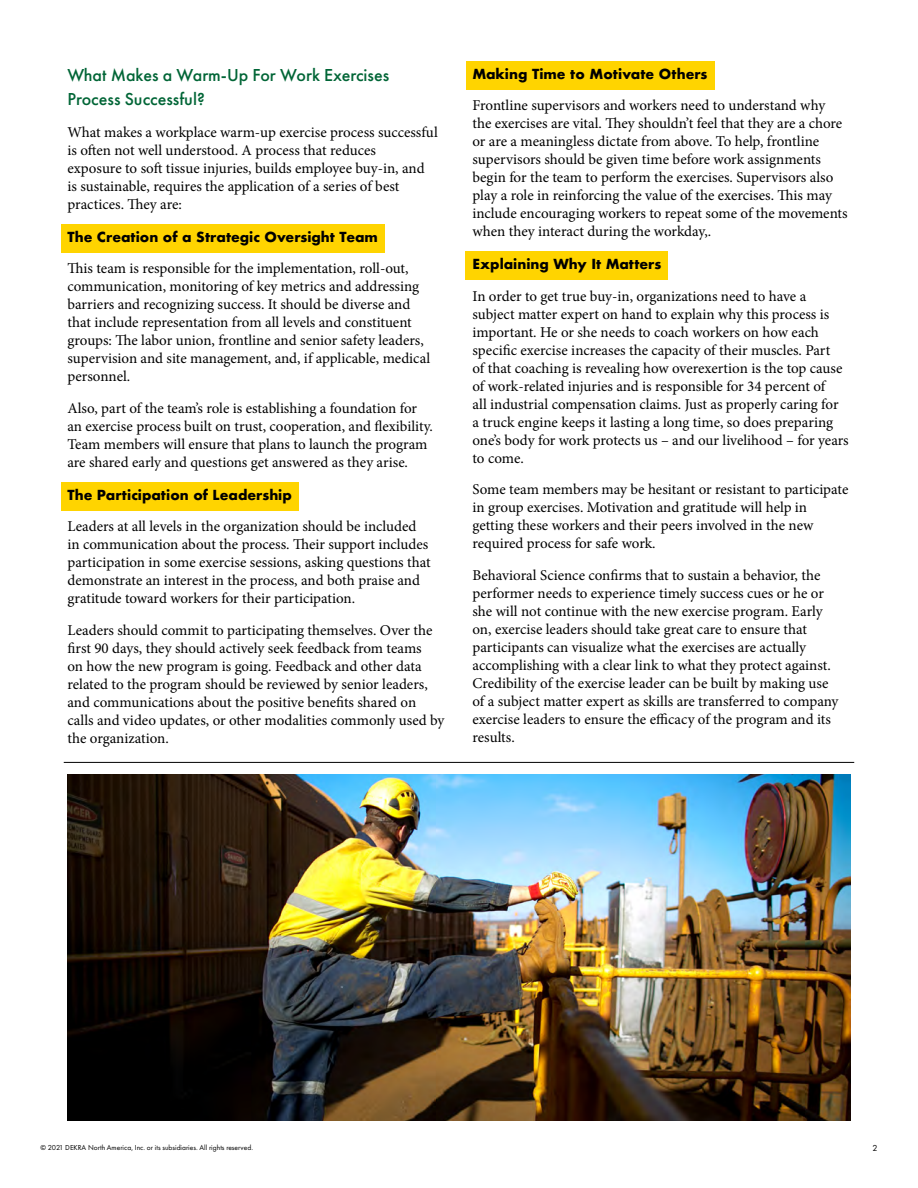
<style>
.page{position:relative;width:918px;height:1188px;background:#fff}
.page>*{position:absolute;margin:0;border:0;box-sizing:border-box;transform-origin:0 0}
.t1{font:500 18px/24px "Futura PT";color:#006536}
.t2{font:15px/18px "Minion Pro";letter-spacing:-.005em;color:#000}
.t3{font:700 13.5px "Futura";color:#000}
.t4{font:9px "Futura PT";color:#000}
.t5{font:7.5px "Futura PT";color:#000}
</style>
<div class="page">
<div style="left:61px;top:224px;width:324px;height:28px;background:#ffd400"></div>
<div style="left:61px;top:482px;width:238px;height:28px;background:#ffd400"></div>
<div style="left:466px;top:61px;width:248px;height:28px;background:#ffd400"></div>
<div style="left:466px;top:251px;width:202px;height:29px;background:#ffd400"></div>
<hr style="left:64px;top:762px;width:790px;height:1px;background:#000">
<img style="left:68px;top:775px;width:782px;height:345px">
<p class="t1" style="left:68px;top:63px;width:323px">What Makes a Warm-Up For Work Exercises<br>Process Successful?</p>
<p class="t2" style="left:68px;top:123px;width:372px">What makes a workplace warm-up exercise process successful is often not well understood. A process that reduces<br>exposure to soft tissue injuries, builds employee buy-in, and is sustainable, requires the application of a series of best practices. They are:</p>
<p class="t3" style="left:68px;top:227px;width:312px">The Creation of a Strategic Oversight Team</p>
<p class="t2" style="left:68px;top:260px;width:364px">This team is responsible for the implementation, roll-out, communication, monitoring of key metrics and addressing barriers and recognizing success. It should be diverse and that include representation from all levels and constituent groups: The labor union, frontline and senior safety leaders, supervision and site management, and, if applicable, medical personnel.</p>
<p class="t2" style="left:68px;top:399px;width:367px">Also, part of the team’s role is establishing a foundation for an exercise process built on trust, cooperation, and flexibility.<br>Team members will ensure that plans to launch the program are shared early and questions get answered as they arise.</p>
<p class="t3" style="left:68px;top:485px;width:226px">The Participation of Leadership</p>
<p class="t2" style="left:68px;top:518px;width:365px">Leaders at all levels in the organization should be included in communication about the process. Their support includes participation in some exercise sessions, asking questions that demonstrate an interest in the process, and both praise and gratitude toward workers for their participation.</p>
<p class="t2" style="left:68px;top:621px;width:378px">Leaders should commit to participating themselves. Over the first 90 days, they should actively seek feedback from teams<br>on how the new program is going. Feedback and other data related to the program should be reviewed by senior leaders, and communications about the positive benefits shared on calls and video updates, or other modalities commonly used by the organization.</p>
<p class="t3" style="left:472px;top:64px;width:237px">Making Time to Motivate Others</p>
<p class="t2" style="left:472px;top:96px;width:377px">Frontline supervisors and workers need to understand why the exercises are vital. They shouldn’t feel that they are a chore or are a meaningless dictate from above. To help, frontline supervisors should be given time before work assignments begin for the team to perform the exercises. Supervisors also play a role in reinforcing the value of the exercises. This may include encouraging workers to repeat some of the movements when they interact during the workday,.</p>
<p class="t3" style="left:472px;top:254px;width:190px">Explaining Why It Matters</p>
<p class="t2" style="left:472px;top:287px;width:378px">In order to get true buy-in, organizations need to have a subject matter expert on hand to explain why this process is important. He or she needs to coach workers on how each specific exercise increases the capacity of their muscles. Part<br>of that coaching is revealing how overexertion is the top cause of work-related injuries and is responsible for 34 percent of<br>all industrial compensation claims. Just as properly caring for a truck engine keeps it lasting a long time, so does preparing one’s body for work protects us – and our livelihood – for years to come.</p>
<p class="t2" style="left:472px;top:480px;width:377px">Some team members may be hesitant or resistant to participate in group exercises. Motivation and gratitude will help in getting these workers and their peers involved in the new required process for safe work.</p>
<p class="t2" style="left:472px;top:566px;width:368px">Behavioral Science confirms that to sustain a behavior, the performer needs to experience timely success cues or he or she will not continue with the new exercise program. Early on, exercise leaders should take great care to ensure that participants can visualize what the exercises are actually accomplishing with a clear link to what they protect against.<br>Credibility of the exercise leader can be built by making use of a subject matter expert as skills are transferred to company exercise leaders to ensure the efficacy of the program and its results.</p>
<p class="t5" style="left:40px;top:1143px;width:214px">© 2021 DEKRA North America, Inc. or its subsidiaries. All rights reserved.</p>
<p class="t4" style="left:872px;top:1142px;width:7px">2</p>
</div>
